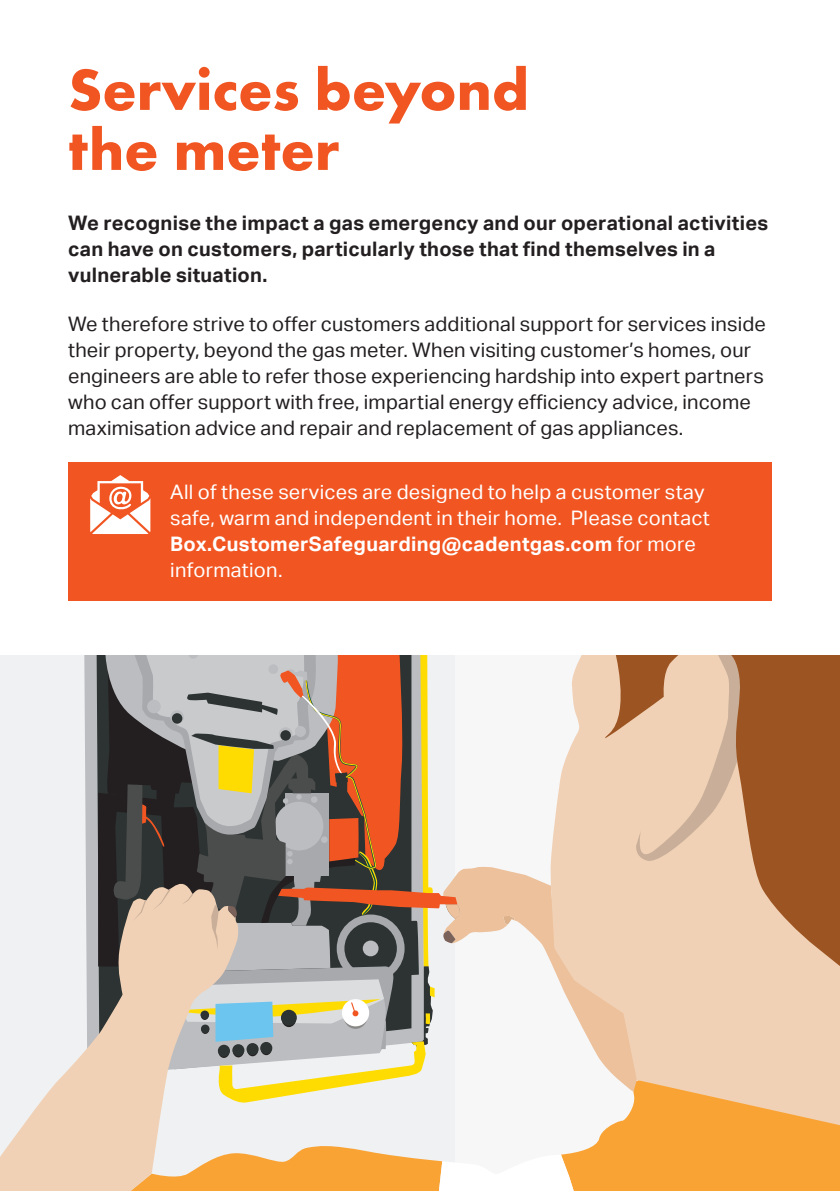
<style>
.page{position:relative;width:840px;height:1191px;background:#fff}
.page>*{position:absolute;margin:0;border:0;box-sizing:border-box;transform-origin:0 0}
.t1{font:700 60px/60px "Futura EFTU";color:#f15622}
.t2{font:20px/26px "Aktiv Grotesk";letter-spacing:.01em;color:#231f20}
.t3{font:20px/26px "Aktiv Grotesk";letter-spacing:.01em;color:#fff}
.t4{font:700 20px/26px "Aktiv Grotesk";letter-spacing:.015em;color:#231f20}
.s1{font-weight:700}
</style>
<div class="page">
<div style="left:0;top:655px;width:455px;height:536px;background:#f0f1f2"></div>
<svg style="left:0;top:882px;width:98px;height:309px"></svg>
<svg style="left:98px;top:655px;width:741px;height:536px"></svg>
<div style="left:68px;top:462px;width:703px;height:139px;background:#f15622"></div>
<svg style="left:90px;top:475px;width:60px;height:59px"></svg>
<h1 class="t1" style="left:68px;top:60px;width:462px">Services beyond the meter</h1>
<p class="t4" style="left:68px;top:210px;width:701px">We recognise the impact a gas emergency and our operational activities can have on customers, particularly those that find themselves in a vulnerable situation.</p>
<p class="t2" style="left:68px;top:311px;width:699px">We therefore strive to offer customers additional support for services inside their property, beyond the gas meter. When visiting customer’s homes, our engineers are able to refer those experiencing hardship into expert partners who can offer support with free, impartial energy efficiency advice, income maximisation advice and repair and replacement of gas appliances.</p>
<p class="t3" style="left:170px;top:479px;width:540px">All of these services are designed to help a customer stay safe, warm and independent in their home. Please contact <span class="s1">Box.CustomerSafeguarding@cadentgas.com</span> for more information.</p>
</div>
